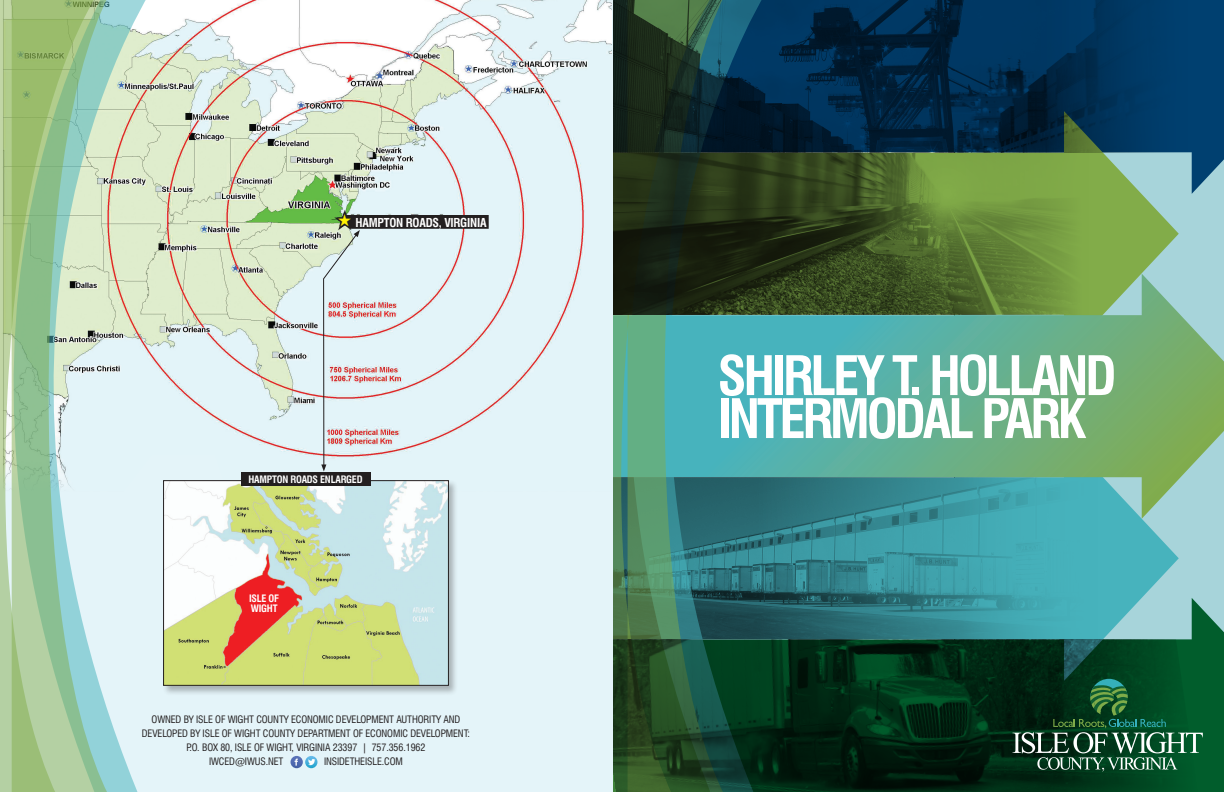
<style>
.page{position:relative;width:1224px;height:792px;background:#fff}
.page>*{position:absolute;margin:0;border:0;box-sizing:border-box;transform-origin:0 0}
.t1{font:700 condensed 53px/43px "Swiss 721 BT";letter-spacing:-.06em;color:#fff}
.t2{font:700 condensed 12px "Swiss 721 BT";letter-spacing:-.02em;color:#fff}
.t3{font:condensed 10px "Swiss 721 BT";letter-spacing:-.01em;color:#231f20}
.t4{font:700 condensed 10px/10px "Swiss 721 BT";letter-spacing:-.02em;color:#fff}
.s1{color:#fff101}
</style>
<div class="page">
<div style="left:1179px;top:194px;width:45px;height:404px;background:#a7d4da"></div>
<div style="left:0;top:0;width:612px;height:792px;background:#e4f4f9"></div>
<svg style="left:291px;top:756px;width:26px;height:12px"></svg>
<svg style="left:1179px;top:0;width:45px;height:194px;background:#18557f"></svg>
<svg style="left:1179px;top:598px;width:45px;height:194px;background:#22744e"></svg>
<svg style="left:1089px;top:153px;width:90px;height:121px;background:#8eb97b"></svg>
<svg style="left:1098px;top:519px;width:81px;height:120px;background:#6cbfc8"></svg>
<svg style="left:790px;top:274px;width:434px;height:245px;background:#6eb391"></svg>
<img style="left:790px;top:477px;width:308px;height:162px">
<svg style="left:748px;top:315px;width:42px;height:324px;background:#398d94"></svg>
<svg style="left:613px;top:315px;width:135px;height:324px;background:#479488"></svg>
<img style="left:613px;top:153px;width:476px;height:162px">
<img style="left:613px;top:0;width:575px;height:153px">
<img style="left:613px;top:639px;width:585px;height:153px">
<div style="left:500px;top:0;width:113px;height:792px;background:#e4f4f9"></div>
<img style="left:174px;top:0;width:438px;height:480px">
<div style="left:162px;top:480px;width:296px;height:216px;background:#231f20;opacity:.31"></div>
<img style="left:174px;top:483px;width:273px;height:200px">
<div style="left:163px;top:481px;width:286px;height:204px;border:1px solid #231f20"></div>
<div style="left:241px;top:473px;width:129px;height:13px;background:#231f20"></div>
<svg style="left:321px;top:211px;width:168px;height:261px"></svg>
<svg style="left:132px;top:0;width:42px;height:792px"></svg>
<svg style="left:0;top:0;width:132px;height:792px"></svg>
<svg style="left:1013px;top:679px;width:190px;height:93px;background:#1e5536"></svg>
<p class="t2" style="left:338px;top:215px;width:150px"><span class="s1">★</span> HAMPTON ROADS, VIRGINIA</p>
<p class="t4" style="left:248px;top:474px;width:116px">HAMPTON ROADS ENLARGED</p>
<p class="t4" style="left:249px;top:593px;width:32px">ISLE OF<br>WIGHT</p>
<p class="t3" style="left:152px;top:713px;width:310px">OWNED BY ISLE OF WIGHT COUNTY ECONOMIC DEVELOPMENT AUTHORITY AND</p>
<p class="t3" style="left:142px;top:727px;width:330px">DEVELOPED BY ISLE OF WIGHT COUNTY DEPARTMENT OF ECONOMIC DEVELOPMENT:</p>
<p class="t3" style="left:187px;top:741px;width:240px">P.O. BOX 80, ISLE OF WIGHT, VI RGINIA 23397 | 757.356.1962</p>
<p class="t3" style="left:209px;top:755px;width:46px">IWCED@IWUS</p>
<p class="t3" style="left:266px;top:755px;width:19px">.NET</p>
<p class="t3" style="left:324px;top:755px;width:22px">INSIDETHE</p>
<p class="t3" style="left:365px;top:755px;width:38px">ISLE.COM</p>
<h1 class="t1" style="left:718px;top:354px;width:400px">SHIRLEY T. HOLLAND<br>INTERMODAL PARK</h1>
</div>
